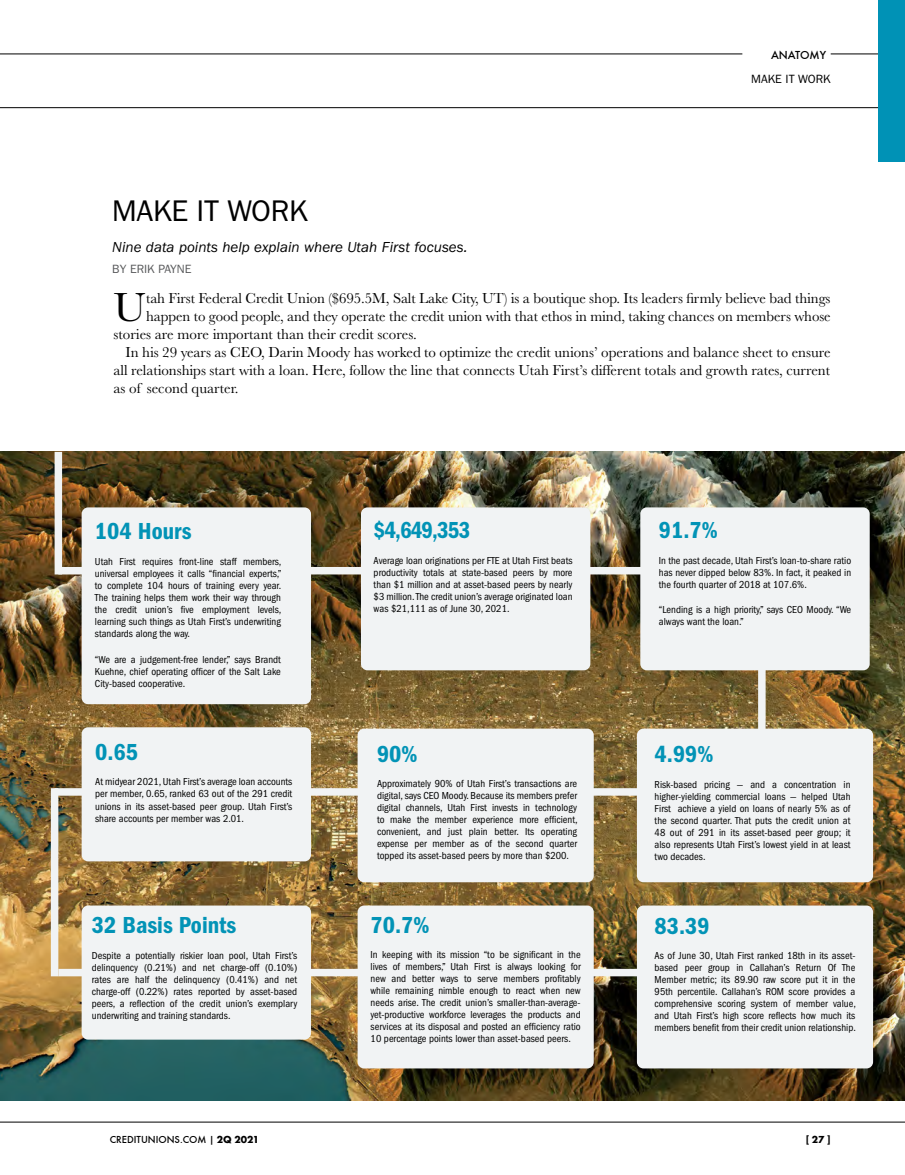
<style>
.page{position:relative;width:905px;height:1175px;background:#fff}
.page>*{position:absolute;margin:0;border:0;box-sizing:border-box;transform-origin:0 0}
.t1{font:42.15px "Baskerville MT Std";color:#000}
.t2{font:30px "ITC Franklin Gothic Std";letter-spacing:-.01em;color:#000}
.t3{font:24px "ITC Franklin Gothic Std Dm Cd";color:#0293b6}
.t4{font:24px "ITC Franklin Gothic Std Dm Cd";color:#0293b6;scale:.95 1}
.t5{font:15px "Baskerville MT Std";color:#000}
.t6{font:italic 15px "ITC Franklin Gothic Std";color:#000}
.t7{font:12px "ITC Franklin Gothic Std";color:#58595b}
.t8{font:12px "ITC Franklin Gothic Std";color:#000}
.t9{font:12px "Futura T Medium";color:#000}
.t10{font:condensed 10.5px/12px "ITC Franklin Gothic Std";color:#000;text-align:justify}
.t11{font:10.5px "Futura T Medium";color:#000}
.t12{font:10.5px "Futura T Bold";color:#000}
.s1{font-family:"Futura T Bold"}
</style>
<div class="page">
<hr style="left:0;top:1121px;width:904px;height:1px;background:#000">
<hr style="left:0;top:107px;width:904px;height:1px;background:#000">
<hr style="left:0;top:54px;width:742px;height:1px;background:#000">
<hr style="left:830px;top:54px;width:74px;height:1px;background:#000">
<div style="left:878px;top:0;width:26px;height:162px;background:#0092b6"></div>
<img style="left:0;top:452px;width:904px;height:648px">
<div style="left:58px;top:968px;width:720px;height:8px;background:#f1f3f4"></div>
<div style="left:758px;top:612px;width:7px;height:183px;background:#f1f3f4"></div>
<div style="left:58px;top:567px;width:711px;height:7px;background:#f1f3f4"></div>
<div style="left:55px;top:788px;width:710px;height:7px;background:#f1f3f4"></div>
<div style="left:82px;top:507px;width:229px;height:197px;background:#f1f3f4;border-radius:6px"></div>
<div style="left:361px;top:507px;width:229px;height:163px;background:#f1f3f4;border-radius:6px"></div>
<div style="left:640px;top:507px;width:229px;height:163px;background:#f1f3f4;border-radius:6px"></div>
<div style="left:82px;top:727px;width:229px;height:134px;background:#f1f3f4;border-radius:6px"></div>
<div style="left:357px;top:728px;width:236px;height:154px;background:#f1f3f4;border-radius:6px"></div>
<div style="left:637px;top:728px;width:236px;height:154px;background:#f1f3f4;border-radius:6px"></div>
<div style="left:357px;top:905px;width:236px;height:163px;background:#f1f3f4;border-radius:6px"></div>
<div style="left:637px;top:905px;width:236px;height:163px;background:#f1f3f4;border-radius:6px"></div>
<div style="left:82px;top:905px;width:229px;height:134px;background:#f1f3f4;border-radius:6px"></div>
<div style="left:55px;top:452px;width:7px;height:122px;background:#f1f3f4"></div>
<div style="left:51px;top:788px;width:7px;height:188px;background:#f1f3f4"></div>
<h2 class="t2" style="left:112px;top:193px;width:197px">MAKE IT WORK</h2>
<h3 class="t6" style="left:112px;top:239px;width:356px">Nine data points help explain where Utah First focuses.</h3>
<p class="t7" style="left:112px;top:261px;width:81px">BY ERIK PAYNE</p>
<p class="t9" style="left:771px;top:48px;width:57px">ANATOMY</p>
<p class="t8" style="left:751px;top:72px;width:18px">MAKE</p>
<p class="t8" style="left:785px;top:72px;width:31px">IT WORK</p>
<h1 class="t1" style="left:114px;top:283px;width:34px">U</h1>
<h3 class="t5" style="left:146px;top:290px;width:686px">tah First Federal Credit Union ($695.5M, Salt Lake City, UT) is a boutique shop. Its leaders firmly believe bad things</h3>
<h3 class="t5" style="left:146px;top:308px;width:686px">happen to good people, and they operate the credit union with that ethos in mind, taking chances on members whose</h3>
<h3 class="t5" style="left:114px;top:326px;width:305px">stories are more important than their credit scores.</h3>
<h3 class="t5" style="left:126px;top:344px;width:706px">In his 29 years as CEO, Darin Moody has worked to optimize the credit unions’ operations and balance sheet to ensure</h3>
<h3 class="t5" style="left:114px;top:362px;width:718px">all relationships start with a loan. Here, follow the line that connects Utah First’s different totals and growth rates, current</h3>
<h3 class="t5" style="left:114px;top:380px;width:126px">as of second quarter.</h3>
<h3 class="t3" style="left:95px;top:518px;width:98px">104 Hours</h3>
<p class="t10" style="left:95px;top:555px;width:188px">Utah First requires front-line staff members, universal employees it calls “financial experts,” to complete 104 hours of training every year.<br>The training helps them work their way through the credit union’s five employment levels, learning such things as Utah First’s underwriting standards along the way.</p>
<p class="t10" style="left:95px;top:653px;width:187px">“We are a judgement-free lender,” says Brandt Kuehne, chief operating officer of the Salt Lake City-based cooperative.</p>
<h3 class="t3" style="left:95px;top:738px;width:44px">0.65</h3>
<p class="t10" style="left:95px;top:776px;width:199px">At midyear 2021, Utah First’s average loan accounts per member, 0.65, ranked 63 out of the 291 credit unions in its asset-based peer group. Utah First’s share accounts per member was 2.01.</p>
<h3 class="t3" style="left:92px;top:911px;width:146px">32 Basis Points</h3>
<p class="t10" style="left:92px;top:949px;width:207px">Despite a potentially riskier loan pool, Utah First’s delinquency (0.21%) and net charge-off (0.10%) rates are half the delinquency (0.41%) and net charge-off (0.22%) rates reported by asset-based peers, a reflection of the credit union’s exemplary underwriting and training standards.</p>
<h3 class="t4" style="left:373px;top:516px;width:103px">$4,649,353</h3>
<p class="t10" style="left:373px;top:554px;width:200px">Average loan originations per FTE at Utah First beats productivity totals at state-based peers by more than $1 million and at asset-based peers by nearly $3 million. The credit union’s average originated loan was $21,111 as of June 30, 2021.</p>
<h3 class="t3" style="left:377px;top:740px;width:42px">90%</h3>
<p class="t10" style="left:377px;top:777px;width:202px">Approximately 90% of Utah First’s transactions are digital, says CEO Moody. Because its members prefer digital channels, Utah First invests in technology to make the member experience more efficient, convenient, and just plain better. Its operating expense per member as of the second quarter topped its asset-based peers by more than $200.</p>
<h3 class="t3" style="left:370px;top:911px;width:60px">70.7%</h3>
<p class="t10" style="left:370px;top:949px;width:211px">In keeping with its mission “to be significant in the lives of members,” Utah First is always looking for new and better ways to serve members profitably while remaining nimble enough to react when new needs arise. The credit union’s smaller-than-average&shy;yet-productive workforce leverages the products and services at its disposal and posted an efficiency ratio 10 percentage points lower than asset-based peers.</p>
<h3 class="t3" style="left:658px;top:516px;width:60px">91.7%</h3>
<p class="t10" style="left:658px;top:554px;width:194px">In the past decade, Utah First’s loan-to-share ratio has never dipped below 83%. In fact, it peaked in the fourth quarter of 2018 at 107.6%.</p>
<p class="t10" style="left:658px;top:604px;width:194px">“Lending is a high priority,” says CEO Moody. “We always want the loan.”</p>
<h3 class="t3" style="left:654px;top:740px;width:60px">4.99%</h3>
<p class="t10" style="left:654px;top:778px;width:197px">Risk-based pricing — and a concentration in higher-yielding commercial loans — helped Utah First achieve a yield on loans of nearly 5% as of the second quarter. That puts the credit union at 48 out of 291 in its asset-based peer group; it also represents Utah First’s lowest yield in at least two decades.</p>
<h3 class="t3" style="left:654px;top:912px;width:57px">83.39</h3>
<p class="t10" style="left:654px;top:950px;width:203px">As of June 30, Utah First ranked 18th in its asset&shy;based peer group in Callahan’s Return Of The Member metric; its 89.90 raw score put it in the 95th percentile. Callahan’s ROM score provides a comprehensive scoring system of member value, and Utah First’s high score reflects how much its members benefit from their credit union relationship.</p>
<p class="t11" style="left:110px;top:1133px;width:151px">CREDITUNIONS.COM | <span class="s1">2Q 2021</span></p>
<p class="t12" style="left:805px;top:1133px;width:26px">[ 27 ]</p>
</div>
